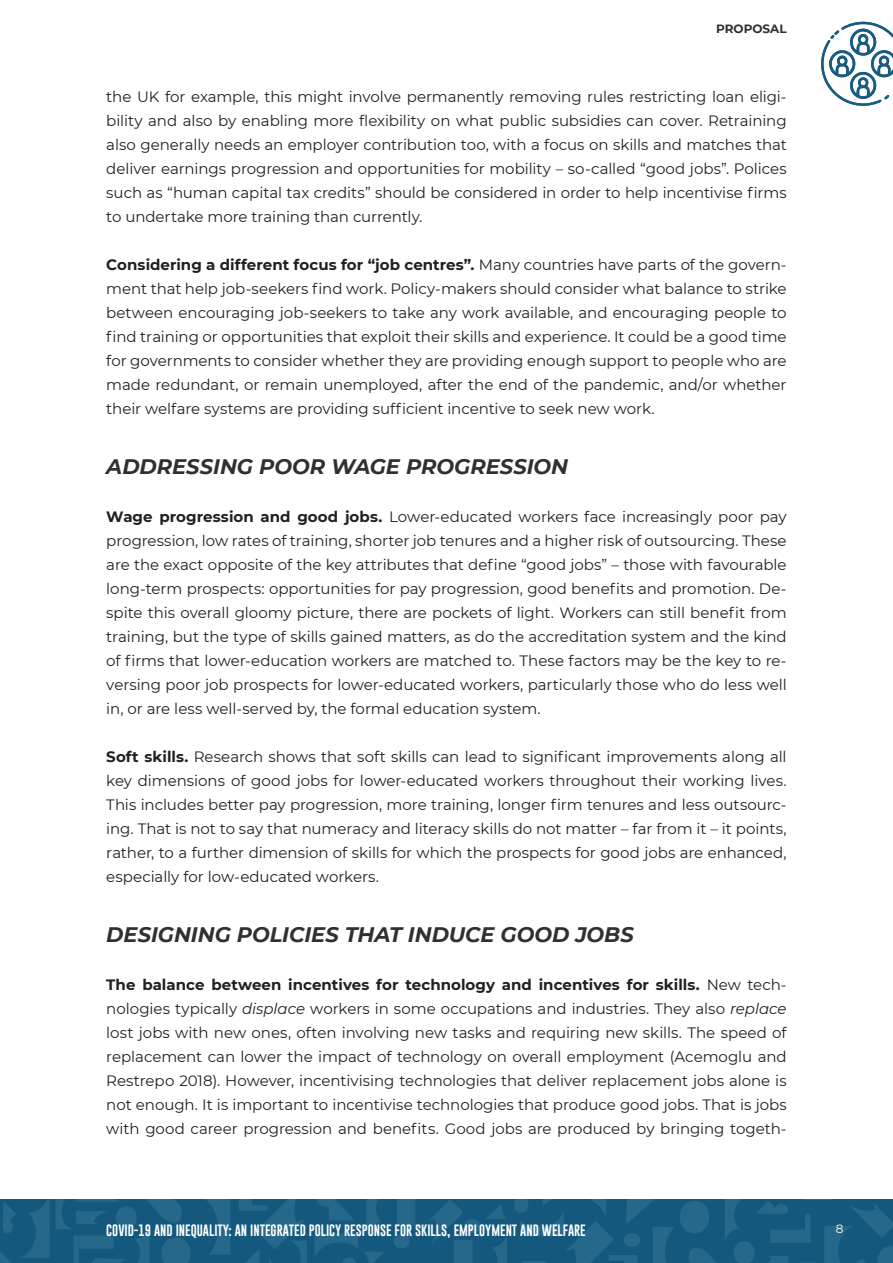
<style>
.page{position:relative;width:893px;height:1263px;background:#fff}
.page>*{position:absolute;margin:0;border:0;box-sizing:border-box;transform-origin:0 0}
.sottotitolo_capitolo{font:italic 700 21px "Montserrat";letter-spacing:-.005em;color:#30302e}
.normale{font:15px/24px "Montserrat";letter-spacing:-.005em;color:#231f20;text-align:justify}
.t1{font:12px "Gobold";color:#fff}
.t2{font:700 12px "Montserrat";color:#30302e}
.t3{font:12px "Montserrat";color:#fff}
.s1{font-weight:700}
.s2{font-style:italic}
</style>
<div class="page">
<div style="left:0;top:1199px;width:893px;height:64px;background:#14597d"></div>
<svg style="left:514px;top:1199px;width:379px;height:64px"></svg>
<svg style="left:430px;top:1200px;width:77px;height:63px"></svg>
<svg style="left:0;top:1199px;width:415px;height:64px"></svg>
<svg style="left:821px;top:22px;width:72px;height:84px"></svg>
<p class="t2" style="left:716px;top:20px;width:72px">PROPOSAL</p>
<p class="normale" style="left:106px;top:84px;width:682px">the UK for example, this might involve permanently removing rules restricting loan eligi&shy;bility and also by enabling more flexibility on what public subsidies can cover. Retraining also generally needs an employer contribution too, with a focus on skills and matches that deliver earnings progression and opportunities for mobility – so-called “good jobs”. Polices such as “human capital tax credits” should be considered in order to help incentivise firms to undertake more training than currently.</p>
<p class="normale" style="left:106px;top:252px;width:682px"><span class="s1">Considering a different focus for “job centres”.</span> Many countries have parts of the govern&shy;ment that help job-seekers find work. Policy-makers should consider what balance to strike between encouraging job-seekers to take any work available, and encouraging people to find training or opportunities that exploit their skills and experience. It could be a good time for governments to consider whether they are providing enough support to people who are made redundant, or remain unemployed, after the end of the pandemic, and/or whether their welfare systems are providing sufficient incentive to seek new work.</p>
<p class="sottotitolo_capitolo" style="left:106px;top:451px;width:463px">ADDRESSING POOR WAGE PROGRESSION</p>
<p class="normale" style="left:106px;top:504px;width:682px"><span class="s1">Wage progression and good jobs.</span> Lower-educated workers face increasingly poor pay progression, low rates of training, shorter job tenures and a higher risk of outsourcing. These are the exact opposite of the key attributes that define “good jobs” – those with favourable long-term prospects: opportunities for pay progression, good benefits and promotion. De&shy;spite this overall gloomy picture, there are pockets of light. Workers can still benefit from training, but the type of skills gained matters, as do the accreditation system and the kind of firms that lower-education workers are matched to. These factors may be the key to re&shy;versing poor job prospects for lower-educated workers, particularly those who do less well in, or are less well-served by, the formal education system.</p>
<p class="normale" style="left:106px;top:744px;width:682px"><span class="s1">Soft skills.</span> Research shows that soft skills can lead to significant improvements along all key dimensions of good jobs for lower-educated workers throughout their working lives.<br>This includes better pay progression, more training, longer firm tenures and less outsourc&shy;ing. That is not to say that numeracy and literacy skills do not matter – far from it – it points, rather, to a further dimension of skills for which the prospects for good jobs are enhanced, especially for low-educated workers.</p>
<p class="sottotitolo_capitolo" style="left:106px;top:919px;width:529px">DESIGNING POLICIES THAT INDUCE GOOD JOBS</p>
<p class="normale" style="left:106px;top:972px;width:682px"><span class="s1">The balance between incentives for technology and incentives for skills.</span> New tech&shy;nologies typically <span class="s2">displace</span> workers in some occupations and industries. They also <span class="s2">replace </span>lost jobs with new ones, often involving new tasks and requiring new skills. The speed of replacement can lower the impact of technology on overall employment (Acemoglu and Restrepo 2018). However, incentivising technologies that deliver replacement jobs alone is not enough. It is important to incentivise technologies that produce good jobs. That is jobs with good career progression and benefits. Good jobs are produced by bringing togeth-</p>
<p class="t1" style="left:106px;top:1223px;width:481px">COVID-19 AND INEQUALITY: AN INTEGRATED POLICY RESPONSE FOR SKILLS, EMPLOYMENT AND WELFARE</p>
<p class="t3" style="left:836px;top:1221px;width:9px">8</p>
</div>
